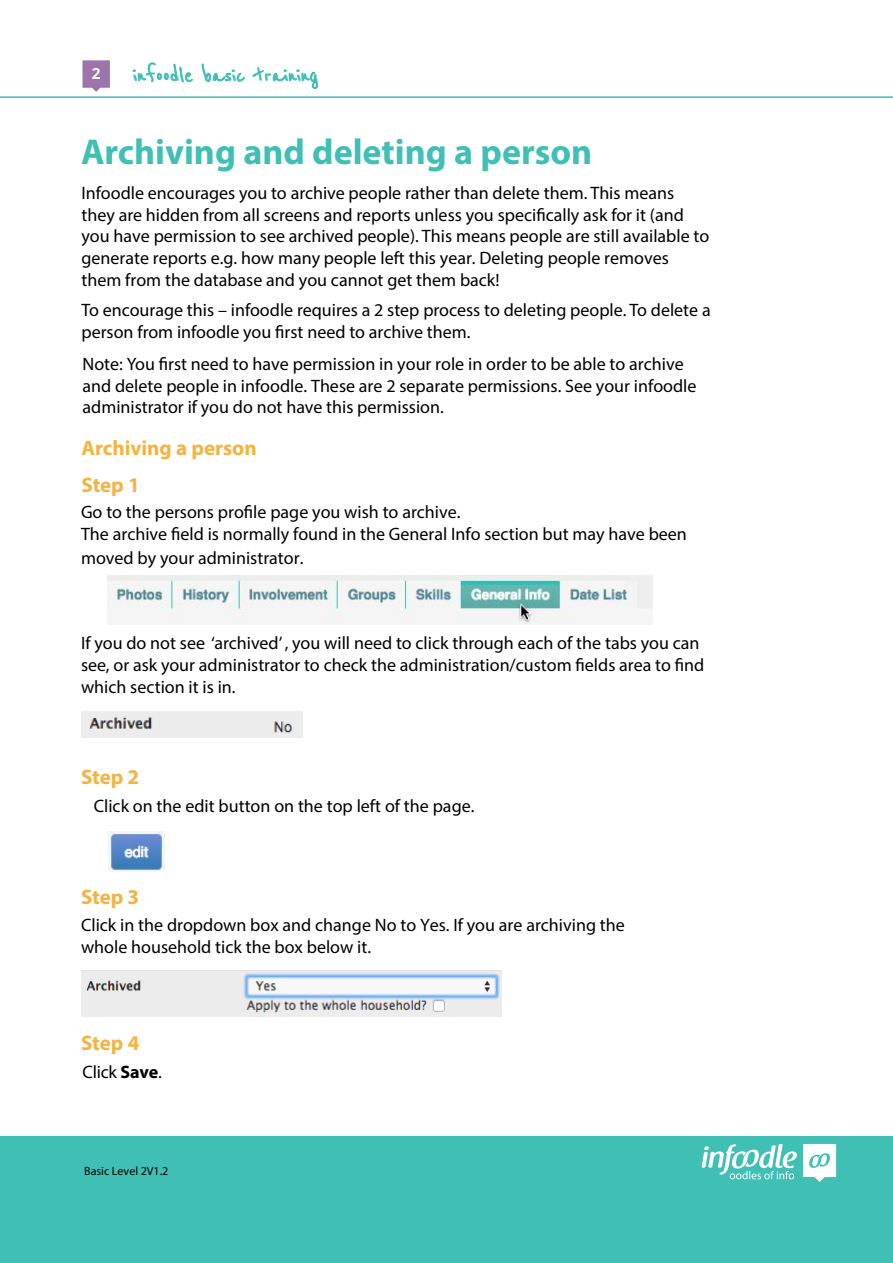
<style>
.page{position:relative;width:893px;height:1263px;background:#fff}
.page>*{position:absolute;margin:0;border:0;box-sizing:border-box;transform-origin:0 0}
.t1{font:700 36px "Myriad Pro";color:#40bfb5}
.t2{font:25.2px "Reenie Beanie";color:#40bfb5}
.t3{font:700 21px/37.2px "Myriad Pro";letter-spacing:-.005em;color:#f5b340}
.t4{font:18px/21.6px "Myriad Pro";color:#000}
.t5{font:700 15.45px "Open Sans";color:#fff}
.t6{font:12px "Myriad Pro";color:#000}
.s1{font-weight:700}
</style>
<div class="page">
<div style="left:0;top:1136px;width:893px;height:127px;background:#40bfb5"></div>
<svg style="left:701px;top:1144px;width:96px;height:35px"></svg>
<svg style="left:803px;top:1144px;width:33px;height:38px"></svg>
<svg style="left:82px;top:60px;width:28px;height:32px"></svg>
<svg style="left:132px;top:62px;width:61px;height:21px"></svg>
<svg style="left:201px;top:63px;width:44px;height:20px"></svg>
<svg style="left:252px;top:67px;width:67px;height:23px"></svg>
<hr style="left:0;top:96px;width:893px;height:2px;background:#40bfb5">
<img style="left:81px;top:711px;width:222px;height:26px">
<img style="left:81px;top:970px;width:421px;height:46px">
<img style="left:107px;top:576px;width:546px;height:49px">
<img style="left:109px;top:831px;width:56px;height:40px">
<p class="t5" style="left:92px;top:63px;width:10px">2</p>
<h2 class="t2" style="left:133px;top:61px;width:186px">infoodle basic training</h2>
<h1 class="t1" style="left:81px;top:129px;width:513px">Archiving and deleting a person</h1>
<p class="t4" style="left:81px;top:182px;width:629px">Infoodle encourages you to archive people rather than delete them. This means they are hidden from all screens and reports unless you specifically ask for it (and you have permission to see archived people). This means people are still available to generate reports e.g. how many people left this year. Deleting people removes them from the database and you cannot get them back!</p>
<p class="t4" style="left:81px;top:299px;width:631px">To encourage this – infoodle requires a 2 step process to deleting people. To delete a person from infoodle you first need to archive them.</p>
<p class="t4" style="left:82px;top:353px;width:616px">Note: You first need to have permission in your role in order to be able to archive and delete people in infoodle. These are 2 separate permissions. See your infoodle administrator if you do not have this permission.</p>
<p class="t3" style="left:81px;top:428px;width:177px">Archiving a person<br>Step 1</p>
<p class="t4" style="left:81px;top:500px;width:607px;line-height:23px">Go to the persons profile page you wish to archive.<br>The archive field is normally found in the General Info section but may have been moved by your administrator.</p>
<p class="t4" style="left:81px;top:632px;width:625px">If you do not see ‘archived’ , you will need to click through each of the tabs you can see, or ask your administrator to check the administration/custom fields area to find which section it is in.</p>
<p class="t3" style="left:81px;top:758px;width:60px">Step 2</p>
<p class="t4" style="left:94px;top:795px;width:382px">Click on the edit button on the top left of the page.</p>
<p class="t3" style="left:81px;top:877px;width:60px">Step 3</p>
<p class="t4" style="left:81px;top:914px;width:545px">Click in the dropdown box and change No to Yes. If you are archiving the whole household tick the box below it.</p>
<p class="t3" style="left:81px;top:1024px;width:60px">Step 4</p>
<p class="t4" style="left:82px;top:1061px;width:81px">Click <span class="s1">Save</span>.</p>
<p class="t6" style="left:84px;top:1163px;width:86px">Basic Level 2V1.2</p>
</div>
